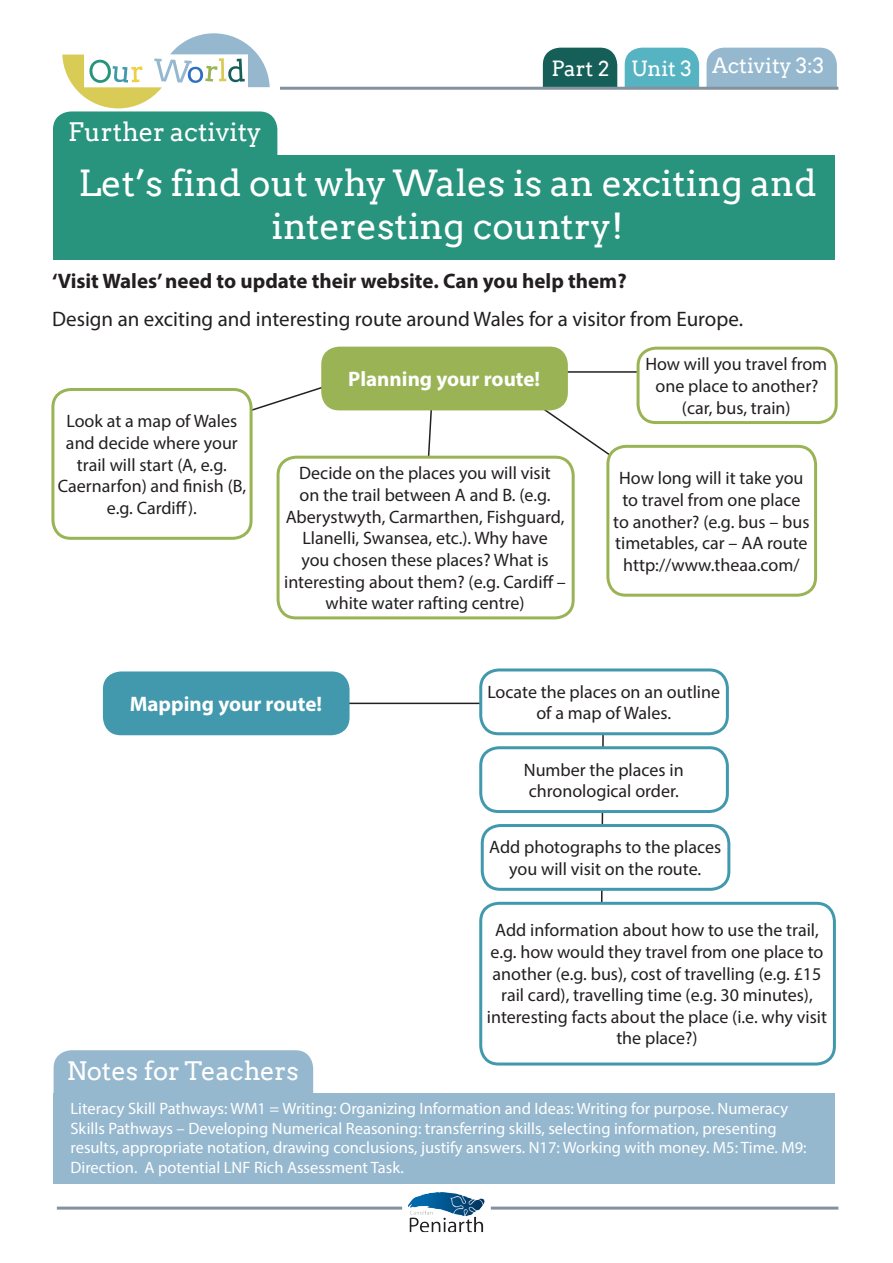
<style>
.page{position:relative;width:893px;height:1263px;background:#fff}
.page>*{position:absolute;margin:0;border:0;box-sizing:border-box;transform-origin:0 0}
.t1{font:36px/43.2px "Arvo";color:#fff;text-align:center}
.t2{font:25.5px "Arvo";color:#fff}
.t3{font:21px "Myriad Pro";color:#231f20}
.t4{font:700 21px "Myriad Pro";color:#231f20}
.t5{font:700 21px "Myriad Pro";color:#fff}
.t6{font:21px "Arvo";color:#fff}
.t7{font:18px/21.6px "Myriad Pro";color:#231f20;text-align:center}
.t8{font:16.5px/19.8px "Myriad Pro";color:#fff}
</style>
<div class="page">
<svg style="left:541px;top:47px;width:298px;height:43px;background:#73a9b4"></svg>
<hr style="left:56px;top:87px;width:782px;height:3px;background:#83929e">
<div style="left:56px;top:33px;width:224px;height:80px;background:#fff"></div>
<svg style="left:62px;top:33px;width:208px;height:75px"></svg>
<hr style="left:57px;top:1206px;width:781px;height:3px;background:#83929e">
<div style="left:402px;top:1189px;width:89px;height:58px;background:#fff;border-radius:18px"></div>
<img style="left:408px;top:1192px;width:76px;height:40px">
<hr style="left:313px;top:703px;width:284px;height:1px;background:#231f20">
<svg style="left:600px;top:735px;width:5px;height:167px"></svg>
<div style="left:53px;top:111px;width:224px;height:128px;background:#28947d;border-radius:18px"></div>
<div style="left:53px;top:155px;width:781px;height:105px;background:#28947d"></div>
<div style="left:54px;top:1050px;width:259px;height:91px;background:#95b8cf;border-radius:18px"></div>
<div style="left:54px;top:1093px;width:781px;height:90px;background:#95b8cf"></div>
<svg style="left:239px;top:387px;width:131px;height:24px"></svg>
<svg style="left:424px;top:410px;width:10px;height:46px"></svg>
<svg style="left:507px;top:396px;width:156px;height:70px"></svg>
<hr style="left:538px;top:371px;width:182px;height:2px;background:#231f20">
<div style="left:53px;top:389px;width:198px;height:149px;background:#fff;border-radius:18px"></div>
<div style="left:51px;top:388px;width:202px;height:152px;border:3px solid #9ab455;border-radius:18px"></div>
<div style="left:278px;top:457px;width:295px;height:161px;background:#fff;border-radius:18px"></div>
<div style="left:277px;top:456px;width:298px;height:163px;border:3px solid #9ab455;border-radius:18px"></div>
<div style="left:638px;top:348px;width:198px;height:74px;background:#fff;border-radius:18px"></div>
<div style="left:636px;top:347px;width:202px;height:77px;border:3px solid #9ab455;border-radius:18px"></div>
<div style="left:608px;top:446px;width:208px;height:149px;background:#fff;border-radius:18px"></div>
<div style="left:606px;top:445px;width:211px;height:152px;border:3px solid #9ab455;border-radius:18px"></div>
<div style="left:321px;top:347px;width:247px;height:63px;background:#9ab455;border-radius:18px"></div>
<div style="left:103px;top:671px;width:247px;height:64px;background:#4299ad;border-radius:18px"></div>
<div style="left:481px;top:670px;width:246px;height:64px;background:#fff;border-radius:18px"></div>
<div style="left:479px;top:668px;width:250px;height:67px;border:3px solid #4299ad;border-radius:18px"></div>
<div style="left:481px;top:748px;width:246px;height:63px;background:#fff;border-radius:18px"></div>
<div style="left:479px;top:746px;width:250px;height:67px;border:3px solid #4299ad;border-radius:18px"></div>
<div style="left:482px;top:825px;width:247px;height:64px;background:#fff;border-radius:18px"></div>
<div style="left:481px;top:824px;width:249px;height:67px;border:3px solid #4299ad;border-radius:18px"></div>
<div style="left:479px;top:902px;width:357px;height:163px;border:3px solid #4299ad;border-radius:18px"></div>
<p class="t2" style="left:68px;top:117px;width:195px">Further activity</p>
<p class="t6" style="left:552px;top:54px;width:274px">Part 2 Unit 3 Activity 3:3</p>
<p class="t1" style="left:78px;top:162px;width:740px">Let’s find out why Wales is an exciting and interesting country!</p>
<p class="t4" style="left:52px;top:267px;width:576px">‘Visit Wales’ need to update their website. Can you help them?</p>
<p class="t3" style="left:52px;top:306px;width:692px">Design an exciting and interesting route around Wales for a visitor from Europe.</p>
<p class="t7" style="left:58px;top:410px;width:190px">Look at a map of Wales and decide where your trail will start (A, e.g.<br>Caernarfon) and finish (B, e.g. Cardiff).</p>
<p class="t5" style="left:348px;top:366px;width:194px">Planning your route!</p>
<p class="t7" style="left:284px;top:462px;width:283px">Decide on the places you will visit<br>on the trail between A and B. (e.g.<br>Aberystwyth, Carmarthen, Fishguard, Llanelli, Swansea, etc.). Why have<br>you chosen these places? What is interesting about them? (e.g. Cardiff – white water rafting centre)</p>
<p class="t7" style="left:645px;top:353px;width:183px">How will you travel from one place to another? (car, bus, train)</p>
<p class="t7" style="left:613px;top:467px;width:198px">How long will it take you to travel from one place to another? (e.g. bus – bus timetables, car – AA route http://www.theaa.com/</p>
<p class="t5" style="left:130px;top:690px;width:194px">Mapping your route!</p>
<p class="t7" style="left:487px;top:681px;width:234px">Locate the places on an outline of a map of Wales.</p>
<p class="t7" style="left:524px;top:758px;width:161px;text-align:left">Number the places in chronological order.</p>
<p class="t7" style="left:489px;top:836px;width:233px">Add photographs to the places you will visit on the route.</p>
<p class="t2" style="left:67px;top:1056px;width:233px">Notes for Teachers</p>
<p class="t7" style="left:487px;top:919px;width:342px">Add information about how to use the trail, e.g. how would they travel from one place to another (e.g. bus), cost of travelling (e.g. £15 rail card), travelling time (e.g. 30 minutes), interesting facts about the place (i.e. why visit the place?)</p>
<p class="t8" style="left:71px;top:1098px;width:738px">Literacy Skill Pathways: WM1 = Writing: Organizing Information and Ideas: Writing for purpose. Numeracy Skills Pathways – Developing Numerical Reasoning: transferring skills, selecting information, presenting results, appropriate notation, drawing conclusions, justify answers. N17: Working with money. M5: Time. M9:<br>Direction. A potential LNF Rich Assessment Task.</p>
</div>
